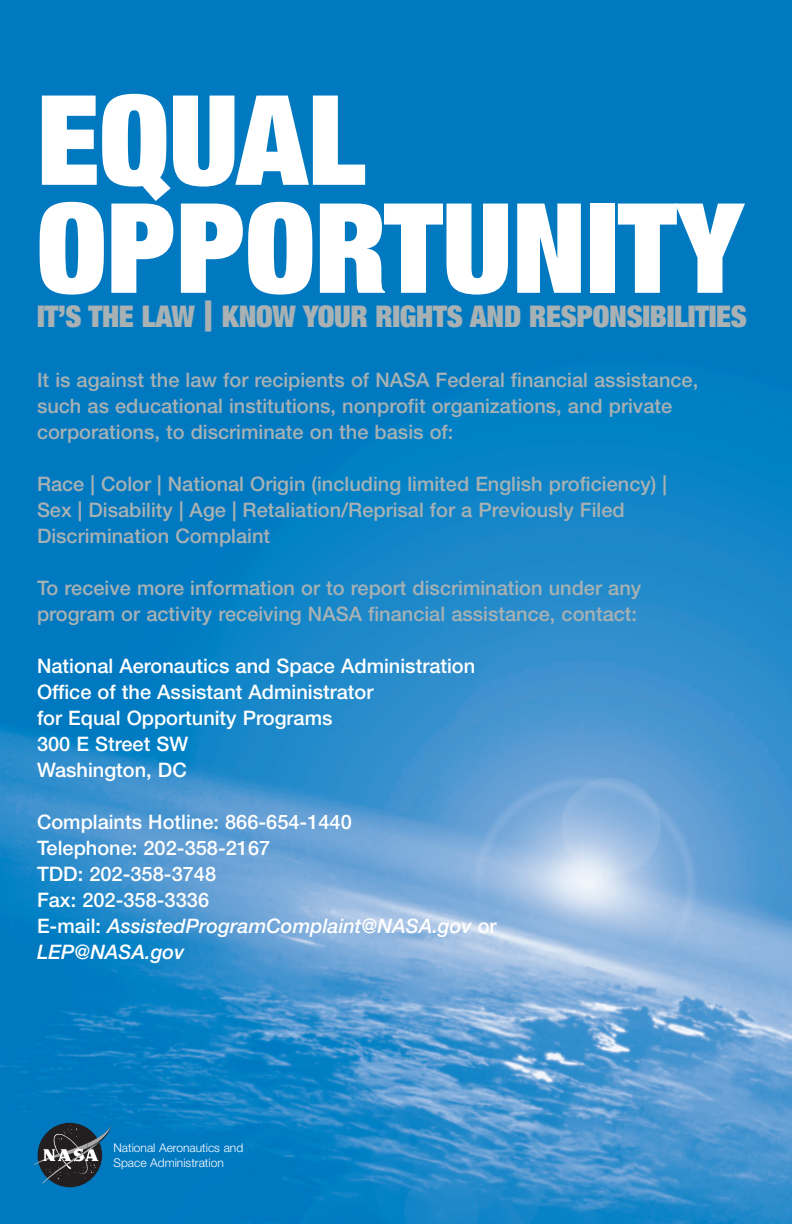
<style>
.page{position:relative;width:792px;height:1224px;background:#fff}
.page>*{position:absolute;margin:0;border:0;box-sizing:border-box;transform-origin:0 0}
.t1{font:900 expanded 125px/108px "Helvetica Neue";color:#fff}
.t2{font:900 expanded 30px "Helvetica Neue";letter-spacing:-.01em;color:#a8b1b3}
.t3{font:500 20px/26px "Helvetica Neue";color:#a8b1b3}
.t4{font:500 20px/26px "Helvetica Neue";color:#fff}
.t5{font:300 12px/14.4px "Helvetica Neue";color:#fff}
.s1{font-size:42px}
.s2{font-style:italic}
</style>
<div class="page">
<img style="left:0;top:0;width:792px;height:1224px">
<div style="left:38px;top:1123px;width:64px;height:64px;background:#231f20;border-radius:50%"></div>
<svg style="left:34px;top:1125px;width:78px;height:59px"></svg>
<h1 class="t1" style="left:37px;top:97px;width:708px">EQUAL<br>OPPORTUNITY</h1>
<h2 class="t2" style="left:37px;top:305px;width:711px">IT’S THE LAW <span class="s1">|</span> KNOW YOUR RIGHTS AND RESPONSIBILITIES</h2>
<p class="t3" style="left:37px;top:369px;width:663px">It is against the law for recipients of NASA Federal financial assistance, such as educational institutions, nonprofit organizations, and private corporations, to discriminate on the basis of:</p>
<p class="t3" style="left:37px;top:473px;width:631px">Race | Color | National Origin (including limited English proficiency) |<br>Sex | Disability | Age | Retaliation/Reprisal for a Previously Filed<br>Discrimination Complaint</p>
<p class="t3" style="left:37px;top:577px;width:606px">To receive more information or to report discrimination under any program or activity receiving NASA financial assistance, contact:</p>
<p class="t4" style="left:37px;top:655px;width:440px">National Aeronautics and Space Administration<br>Office of the Assistant Administrator<br>for Equal Opportunity Programs<br>300 E Street SW<br>Washington, DC</p>
<p class="t4" style="left:37px;top:811px;width:461px">Complaints Hotline: 866-654-1440<br>Telephone: 202-358-2167<br>TDD: 202-358-3748<br>Fax: 202-358-3336<br>E-mail: <span class="s2">AssistedProgramComplaint@NASA.gov</span> or<br><span class="s2">LEP@NASA.gov</span></p>
<p class="t5" style="left:114px;top:1142px;width:131px">National Aeronautics and<br>Space Administration</p>
</div>
